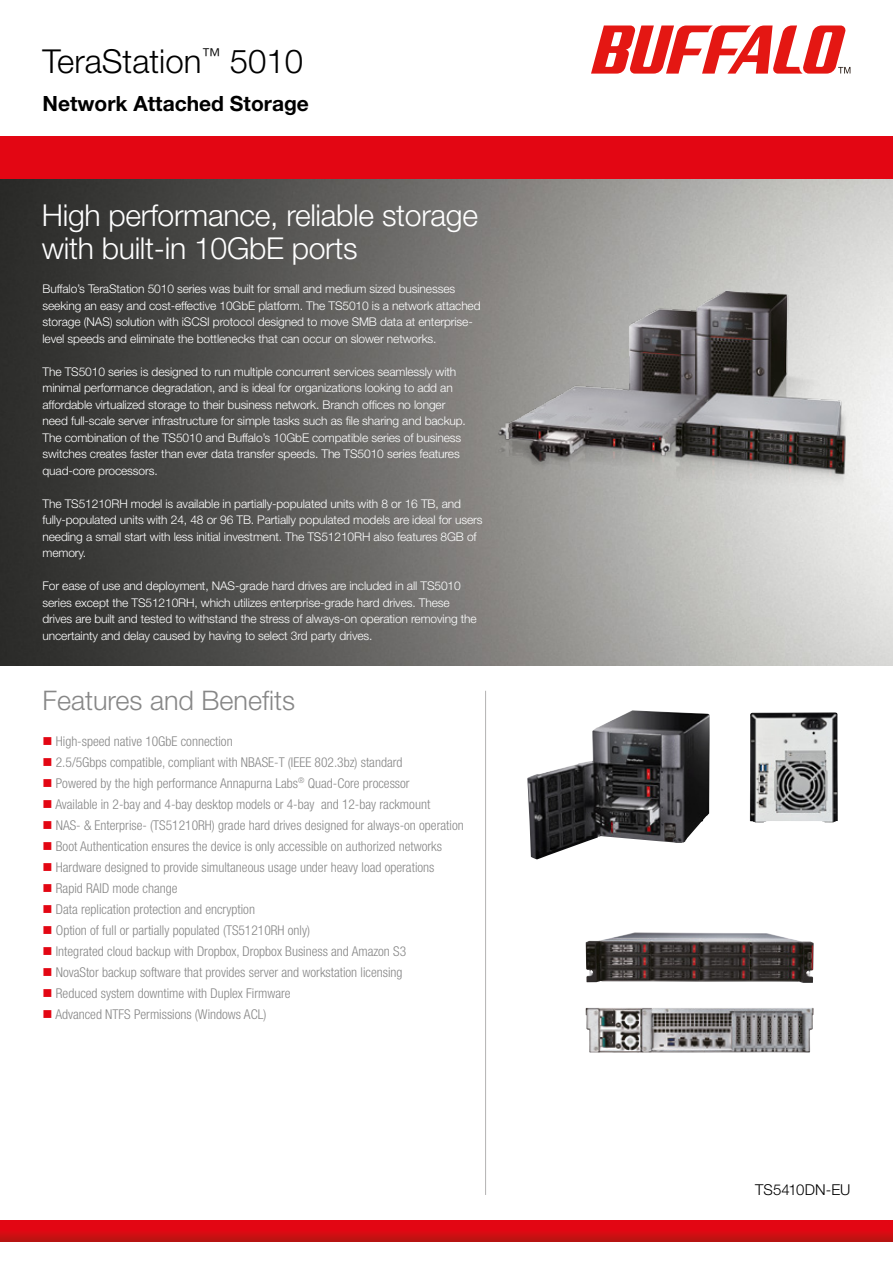
<style>
.page{position:relative;width:893px;height:1263px;background:#fff}
.page>*{position:absolute;margin:0;border:0;box-sizing:border-box;transform-origin:0 0}
.t1{font:300 33px "Helvetica Neue LT Pro";color:#000}
.t2{font:300 30.15px/33.5px "Helvetica Neue LT Pro";letter-spacing:-.01em;color:#fff}
.t3{font:300 27px "Helvetica Neue LT Pro";color:#878787}
.t4{font:700 21px "Helvetica Neue LT Pro";color:#000}
.t5{font:300 15px "Helvetica Neue LT Pro";color:#000}
.t6{font:300 condensed 13.5px "Helvetica Neue LT Pro";color:#878787}
.t7{font:300 12px/16.5px "Helvetica Neue LT Pro";letter-spacing:-.01em;color:#fff}
.s1{color:#e30613}
</style>
<div class="page">
<img style="left:0;top:179px;width:893px;height:486px">
<svg style="left:591px;top:26px;width:259px;height:48px"></svg>
<div style="left:0;top:1220px;width:893px;height:22px;background:linear-gradient(to bottom,#f10114,#bf1212)"></div>
<div style="left:0;top:136px;width:893px;height:43px;background:#e30613"></div>
<img style="left:496px;top:292px;width:354px;height:196px">
<hr style="left:485px;top:691px;width:1px;height:504px;background:#b3b2b2">
<img style="left:527px;top:710px;width:183px;height:149px">
<img style="left:586px;top:932px;width:228px;height:51px">
<img style="left:586px;top:1007px;width:228px;height:46px">
<img style="left:750px;top:712px;width:88px;height:110px">
<h1 class="t1" style="left:43px;top:41px;width:262px">TeraStation<sup>™</sup> 5010</h1>
<h3 class="t4" style="left:43px;top:90px;width:268px">Network Attached Storage</h3>
<h2 class="t2" style="left:42px;top:198px;width:438px">High performance, reliable storage with built-in 10GbE ports</h2>
<p class="t7" style="left:43px;top:280px;width:440px">Buffalo’s TeraStation 5010 series was built for small and medium sized businesses seeking an easy and cost-effective 10GbE platform. The TS5010 is a network attached storage (NAS) solution with iSCSI protocol designed to move SMB data at enterprise&shy;level speeds and eliminate the bottlenecks that can occur on slower networks.</p>
<p class="t7" style="left:43px;top:363px;width:425px">The TS5010 series is designed to run multiple concurrent services seamlessly with minimal performance degradation, and is ideal for organizations looking to add an affordable virtualized storage to their business network. Branch offices no longer need full-scale server infrastructure for simple tasks such as file sharing and backup.<br>The combination of the TS5010 and Buffalo’s 10GbE compatible series of business switches creates faster than ever data transfer speeds. The TS5010 series features quad-core processors.</p>
<p class="t7" style="left:43px;top:495px;width:442px">The TS51210RH model is available in partially-populated units with 8 or 16 TB, and fully-populated units with 24, 48 or 96 TB. Partially populated models are ideal for users needing a small start with less initial investment. The TS51210RH also features 8GB of memory.</p>
<p class="t7" style="left:43px;top:577px;width:436px">For ease of use and deployment, NAS-grade hard drives are included in all TS5010 series except the TS51210RH, which utilizes enterprise-grade hard drives. These drives are built and tested to withstand the stress of always-on operation removing the uncertainty and delay caused by having to select 3rd party drives.</p>
<h3 class="t3" style="left:43px;top:684px;width:254px">Features and Benefits</h3>
<p class="t6" style="left:43px;top:733px;width:192px"><span class="s1">■</span> High-speed native 10GbE connection</p>
<p class="t6" style="left:43px;top:754px;width:361px"><span class="s1">■</span> 2.5/5Gbps compatible, compliant with NBASE-T (IEEE 802.3bz) standard</p>
<p class="t6" style="left:43px;top:775px;width:369px"><span class="s1">■</span> Powered by the high performance Annapurna Labs<sup>®</sup> Quad-Core processor</p>
<p class="t6" style="left:43px;top:796px;width:389px"><span class="s1">■</span> Available in 2-bay and 4-bay desktop models or 4-bay and 12-bay rackmount</p>
<p class="t6" style="left:43px;top:817px;width:423px"><span class="s1">■</span> NAS- &amp; Enterprise- (TS51210RH) grade hard drives designed for always-on operation</p>
<p class="t6" style="left:43px;top:838px;width:401px"><span class="s1">■</span> Boot Authentication ensures the device is only accessible on authorized networks</p>
<p class="t6" style="left:43px;top:859px;width:393px"><span class="s1">■</span> Hardware designed to provide simultaneous usage under heavy load operations</p>
<p class="t6" style="left:43px;top:880px;width:137px"><span class="s1">■</span> Rapid RAID mode change</p>
<p class="t6" style="left:43px;top:901px;width:214px"><span class="s1">■</span> Data replication protection and encryption</p>
<p class="t6" style="left:43px;top:922px;width:269px"><span class="s1">■</span> Option of full or partially populated (TS51210RH only)</p>
<p class="t6" style="left:43px;top:943px;width:365px"><span class="s1">■</span> Integrated cloud backup with Dropbox, Dropbox Business and Amazon S3</p>
<p class="t6" style="left:43px;top:964px;width:361px"><span class="s1">■</span> NovaStor backup software that provides server and workstation licensing</p>
<p class="t6" style="left:43px;top:985px;width:250px"><span class="s1">■</span> Reduced system downtime with Duplex Firmware</p>
<p class="t6" style="left:43px;top:1006px;width:225px"><span class="s1">■</span> Advanced NTFS Permissions (Windows ACL)</p>
<p class="t5" style="left:755px;top:1180px;width:97px">TS5410DN-EU</p>
</div>
